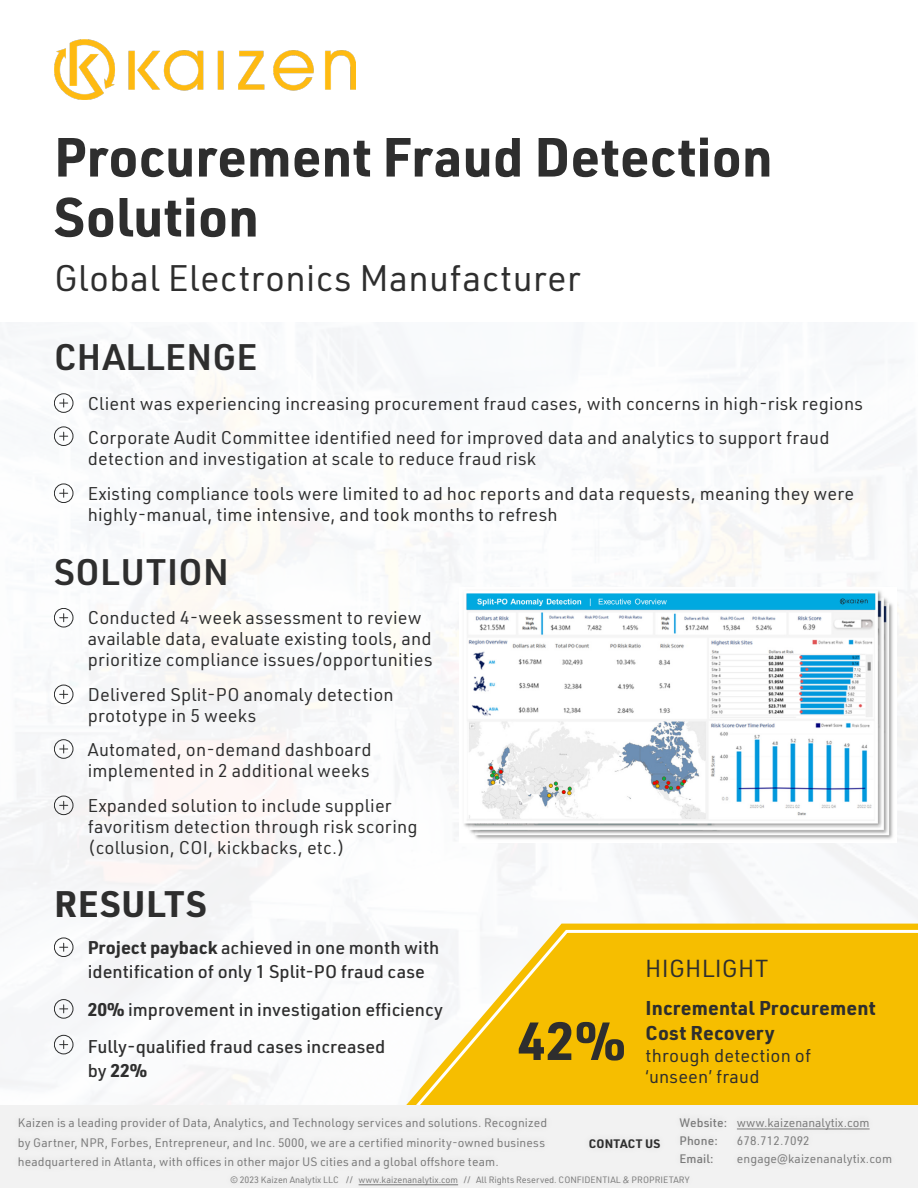
<style>
.page{position:relative;width:918px;height:1188px;background:#fff}
.page>*{position:absolute;margin:0;border:0;box-sizing:border-box;transform-origin:0 0}
.Paragraph_Style_2{font:700 54px/60px "URWDIN";color:#2e2e2e}
.t1{font:700 52.5px "URWDIN";color:#2e2e2e}
.Paragraph_Style_2-2{font:36px "URWDIN";letter-spacing:.01em;color:#2e2e2e}
.Paragraph_Style_2-3{font:600 36px "URWDIN";letter-spacing:.01em;color:#2e2e2e}
.Paragraph_Style_2-4{font:700 36px "URWDIN";letter-spacing:.015em;color:#2e2e2e}
.Paragraph_Style_2-5{font:24px "URWDIN";letter-spacing:.01em;color:#2e2e2e}
.t2{font:700 19.5px/25.2px "URWDIN";letter-spacing:.01em;color:#2e2e2e}
.t3{font:18px/21px "URWDIN";letter-spacing:.01em;color:#2e2e2e}
.t4{font:500 18px/24px "URWDIN";color:#2e2e2e}
.Paragraph_Style_2-6{font:12px/19.5px "URWDIN";letter-spacing:.01em;color:#797979}
.Paragraph_Style_2-7{font:500 12px "URWDIN";letter-spacing:.01em;color:#797979}
.Paragraph_Style_2-8{font:700 12px "URWDIN";letter-spacing:.02em;color:#2e2e2e}
.t5{font:9px "URWDIN";color:#797979}
.s1{font-weight:700}
</style>
<div class="page">
<img style="left:54px;top:39px;width:301px;height:61px">
<div style="left:54px;top:393px;width:19px;height:20px;border:1px solid #2c2d2d;border-radius:50%"></div>
<svg style="left:60px;top:399px;width:8px;height:8px"></svg>
<div style="left:54px;top:426px;width:19px;height:20px;border:1px solid #2c2d2d;border-radius:50%"></div>
<svg style="left:60px;top:432px;width:8px;height:8px"></svg>
<div style="left:54px;top:484px;width:19px;height:19px;border:1px solid #2c2d2d;border-radius:50%"></div>
<svg style="left:60px;top:489px;width:8px;height:8px"></svg>
<div style="left:54px;top:608px;width:19px;height:19px;border:1px solid #2c2d2d;border-radius:50%"></div>
<svg style="left:60px;top:614px;width:8px;height:8px"></svg>
<div style="left:54px;top:685px;width:19px;height:19px;border:1px solid #2c2d2d;border-radius:50%"></div>
<svg style="left:60px;top:690px;width:8px;height:8px"></svg>
<div style="left:54px;top:938px;width:19px;height:19px;border:1px solid #2c2d2d;border-radius:50%"></div>
<svg style="left:60px;top:943px;width:8px;height:8px"></svg>
<div style="left:54px;top:999px;width:19px;height:20px;border:1px solid #2c2d2d;border-radius:50%"></div>
<svg style="left:60px;top:1005px;width:8px;height:8px"></svg>
<div style="left:54px;top:796px;width:19px;height:19px;border:1px solid #2c2d2d;border-radius:50%"></div>
<svg style="left:60px;top:801px;width:8px;height:8px"></svg>
<div style="left:54px;top:1035px;width:19px;height:19px;border:1px solid #2c2d2d;border-radius:50%"></div>
<svg style="left:60px;top:1041px;width:8px;height:8px"></svg>
<svg style="left:327px;top:927px;width:591px;height:179px"></svg>
<div style="left:0;top:1106px;width:918px;height:82px;background:#f2f2f2"></div>
<hr style="left:359px;top:1185px;width:99px;height:1px;background:#797979">
<hr style="left:737px;top:1129px;width:133px;height:1px;background:#797979">
<div style="left:54px;top:739px;width:19px;height:20px;border:1px solid #2c2d2d;border-radius:50%"></div>
<svg style="left:60px;top:745px;width:8px;height:8px"></svg>
<img style="left:464px;top:590px;width:429px;height:249px">
<p class="Paragraph_Style_2" style="left:54px;top:125px;width:720px">Procurement Fraud Detection<br>Solution</p>
<p class="Paragraph_Style_2-2" style="left:54px;top:255px;width:528px">Global Electronics Manufacturer</p>
<p class="Paragraph_Style_2-3" style="left:54px;top:333px;width:205px">CHALLENGE</p>
<p class="t3" style="left:88px;top:392px;width:777px">Client was experiencing increasing procurement fraud cases, with concerns in high-risk regions</p>
<p class="t3" style="left:88px;top:427px;width:743px">Corporate Audit Committee identified need for improved data and analytics to support fraud detection and investigation at scale to reduce fraud risk</p>
<p class="t3" style="left:88px;top:482px;width:768px">Existing compliance tools were limited to ad hoc reports and data requests, meaning they were highly-manual, time intensive, and took months to refresh</p>
<p class="Paragraph_Style_2-3" style="left:54px;top:548px;width:176px">SOLUTION</p>
<p class="t3" style="left:88px;top:607px;width:346px">Conducted 4-week assessment to review available data, evaluate existing tools, and prioritize compliance issues/opportunities</p>
<p class="t3" style="left:88px;top:684px;width:308px">Delivered Split-PO anomaly detection prototype in 5 weeks</p>
<p class="t3" style="left:88px;top:739px;width:285px">Automated, on-demand dashboard implemented in 2 additional weeks</p>
<p class="t3" style="left:88px;top:795px;width:331px">Expanded solution to include supplier favoritism detection through risk scoring (collusion, COI, kickbacks, etc.)</p>
<p class="Paragraph_Style_2-4" style="left:54px;top:880px;width:154px">RESULTS</p>
<p class="t4" style="left:88px;top:935px;width:353px"><span class="s1">Project payback</span> achieved in one month with identification of only 1 Split-PO fraud case</p>
<p class="t4" style="left:88px;top:997px;width:357px"><span class="s1">20%</span> improvement in investigation efficiency</p>
<p class="t4" style="left:88px;top:1034px;width:299px">Fully-qualified fraud cases increased by <span class="s1">22%</span></p>
<p class="t1" style="left:517px;top:1005px;width:110px">42%</p>
<p class="Paragraph_Style_2-5" style="left:645px;top:953px;width:125px">HIGHLIGHT</p>
<p class="t2" style="left:646px;top:995px;width:231px">Incremental Procurement<br>Cost Recovery</p>
<p class="t3" style="left:646px;top:1044px;width:167px;line-height:21.6px">through detection of ‘unseen’ fraud</p>
<p class="Paragraph_Style_2-7" style="left:679px;top:1115px;width:49px">Website:</p>
<p class="Paragraph_Style_2-7" style="left:679px;top:1133px;width:40px">Phone:</p>
<p class="Paragraph_Style_2-7" style="left:679px;top:1151px;width:36px">Email:</p>
<p class="Paragraph_Style_2-6" style="left:18px;top:1113px;width:531px">Kaizen is a leading provider of Data, Analytics, and Technology services and solutions. Recognized by Gartner, NPR, Forbes, Entrepreneur, and Inc. 5000, we are a certified minority-owned business headquartered in Atlanta, with offices in other major US cities and a global offshore team.</p>
<p class="Paragraph_Style_2-6" style="left:737px;top:1113px;width:134px">www.kaizenanalytix.com</p>
<p class="Paragraph_Style_2-6" style="left:737px;top:1131px;width:74px">678.712.7092</p>
<p class="Paragraph_Style_2-6" style="left:737px;top:1149px;width:157px">engage@kaizenanalytix.com</p>
<p class="Paragraph_Style_2-8" style="left:589px;top:1135px;width:73px">CONTACT US</p>
<p class="t5" style="left:231px;top:1174px;width:461px">© 2023 Kaizen Analytix LLC // www.kaizenanalytix.com // All Rights Reserved. CONFIDENTIAL &amp; PROPRIETARY</p>
</div>
